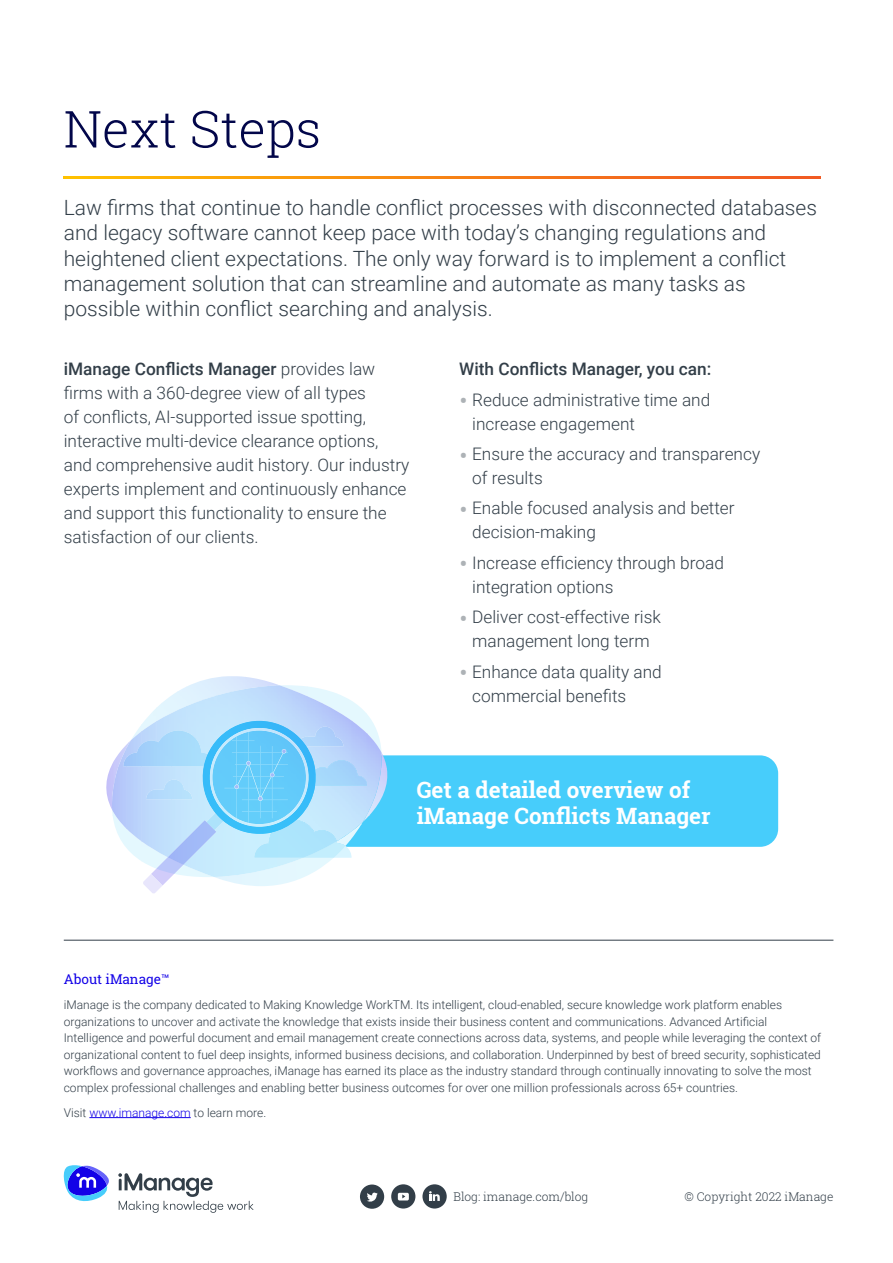
<style>
.page{position:relative;width:893px;height:1263px;background:#fff}
.page>*{position:absolute;margin:0;border:0;box-sizing:border-box;transform-origin:0 0}
.t1{font:300 51px "Roboto Slab";color:#02064a}
.t2{font:700 22.5px/25.5px "Roboto Slab";color:#fff}
.t3{font:300 21px/25.2px "Roboto";color:#323e48}
.t4{font:300 17.25px/24px "Roboto";color:#323e48}
.t5{font:500 17.25px "Roboto";color:#323e48}
.t6{font:13.5px "Roboto Slab";color:#1302e7}
.t7{font:300 12px/16.5px "Roboto";color:#323e48}
.t8{font:300 12px "Roboto Slab";color:#323e48}
.s1{font-weight:500}
.s2{font-size:27px;color:#adb2b6}
.s3{color:#1302e7}
</style>
<div class="page">
<svg style="left:64px;top:176px;width:757px;height:3px;background:#f78613"></svg>
<hr style="left:89px;top:1117px;width:102px;height:1px;background:#1302e7">
<svg style="left:63px;top:1165px;width:46px;height:37px"></svg>
<svg style="left:118px;top:1173px;width:136px;height:40px"></svg>
<hr style="left:64px;top:940px;width:769px;height:1px;background:#323e48">
<div style="left:360px;top:1184px;width:24px;height:25px;background:#323e48;border-radius:50%"></div>
<svg style="left:367px;top:1192px;width:11px;height:10px"></svg>
<div style="left:391px;top:1184px;width:24px;height:24px;background:#323e48;border-radius:50%"></div>
<svg style="left:398px;top:1193px;width:11px;height:7px"></svg>
<div style="left:422px;top:1184px;width:25px;height:24px;background:#323e48;border-radius:50%"></div>
<svg style="left:429px;top:1191px;width:11px;height:10px"></svg>
<div style="left:261px;top:755px;width:517px;height:92px;background:#47cdfb;border-radius:18px"></div>
<img style="left:116px;top:829px;width:7px;height:14px">
<img style="left:382px;top:769px;width:6px;height:28px">
<img style="left:382px;top:754px;width:5px;height:15px">
<img style="left:150px;top:709px;width:6px;height:6px">
<img style="left:159px;top:692px;width:27px;height:14px">
<img style="left:186px;top:676px;width:59px;height:24px">
<svg style="left:177px;top:686px;width:10px;height:6px"></svg>
<img style="left:245px;top:677px;width:33px;height:8px">
<img style="left:106px;top:767px;width:5px;height:40px">
<img style="left:367px;top:714px;width:11px;height:19px">
<img style="left:352px;top:701px;width:15px;height:14px">
<img style="left:337px;top:694px;width:15px;height:9px">
<img style="left:322px;top:703px;width:30px;height:12px">
<img style="left:111px;top:749px;width:12px;height:80px">
<img style="left:370px;top:733px;width:12px;height:82px">
<img style="left:307px;top:696px;width:15px;height:19px">
<img style="left:186px;top:700px;width:30px;height:15px">
<img style="left:292px;top:690px;width:15px;height:25px">
<img style="left:156px;top:706px;width:31px;height:9px">
<img style="left:216px;top:691px;width:16px;height:24px">
<img style="left:277px;top:685px;width:15px;height:30px">
<img style="left:232px;top:685px;width:45px;height:30px">
<img style="left:201px;top:695px;width:16px;height:5px">
<svg style="left:123px;top:715px;width:247px;height:178px;background:#b1defb"></svg>
<h1 class="t1" style="left:64px;top:94px;width:259px">Next Steps</h1>
<p class="t3" style="left:64px;top:194px;width:755px">Law firms that continue to handle conflict processes with disconnected databases and legacy software cannot keep pace with today’s changing regulations and heightened client expectations. The only way forward is to implement a conflict management solution that can streamline and automate as many tasks as possible within conflict searching and analysis.</p>
<p class="t4" style="left:64px;top:356px;width:347px"><span class="s1">iManage Conflicts Manager</span> provides law firms with a 360-degree view of all types<br>of conflicts, AI-supported issue spotting, interactive multi-device clearance options, and comprehensive audit history. Our industry experts implement and continuously enhance and support this functionality to ensure the satisfaction of our clients.</p>
<h3 class="t5" style="left:459px;top:357px;width:254px">With Conflicts Manager, you can:</h3>
<h3 class="t4" style="left:472px;top:387px;width:240px;text-indent:-13px"><span class="s2">•</span> Reduce administrative time and increase engagement</h3>
<h3 class="t4" style="left:472px;top:441px;width:290px;text-indent:-13px"><span class="s2">•</span> Ensure the accuracy and transparency of results</h3>
<h3 class="t4" style="left:472px;top:496px;width:264px;text-indent:-13px"><span class="s2">•</span> Enable focused analysis and better decision-making</h3>
<h3 class="t4" style="left:472px;top:550px;width:253px;text-indent:-13px"><span class="s2">•</span> Increase efficiency through broad integration options</h3>
<h3 class="t4" style="left:459px;top:604px;width:203px;text-align:center"><span class="s2">•</span> Deliver cost-effective risk management long term</h3>
<h3 class="t4" style="left:472px;top:659px;width:191px;text-indent:-13px"><span class="s2">•</span> Enhance data quality and commercial benefits</h3>
<h2 class="t2" style="left:417px;top:777px;width:295px">Get a detailed overview of iManage Conflicts Manager</h2>
<p class="t6" style="left:64px;top:969px;width:107px">About iManage™</p>
<p class="t7" style="left:64px;top:996px;width:759px">iManage is the company dedicated to Making Knowledge WorkTM. Its intelligent, cloud-enabled, secure knowledge work platform enables organizations to uncover and activate the knowledge that exists inside their business content and communications. Advanced Artificial Intelligence and powerful document and email management create connections across data, systems, and people while leveraging the context of organizational content to fuel deep insights, informed business decisions, and collaboration. Underpinned by best of breed security, sophisticated workflows and governance approaches, iManage has earned its place as the industry standard through continually innovating to solve the most complex professional challenges and enabling better business outcomes for over one million professionals across 65+ countries.</p>
<p class="t7" style="left:64px;top:1104px;width:204px">Visit <span class="s3">www.imanage.com</span> to learn more.</p>
<p class="t8" style="left:453px;top:1189px;width:136px">Blog: imanage.com/blog</p>
<p class="t8" style="left:684px;top:1189px;width:151px">© Copyright 2022 iManage</p>
</div>
